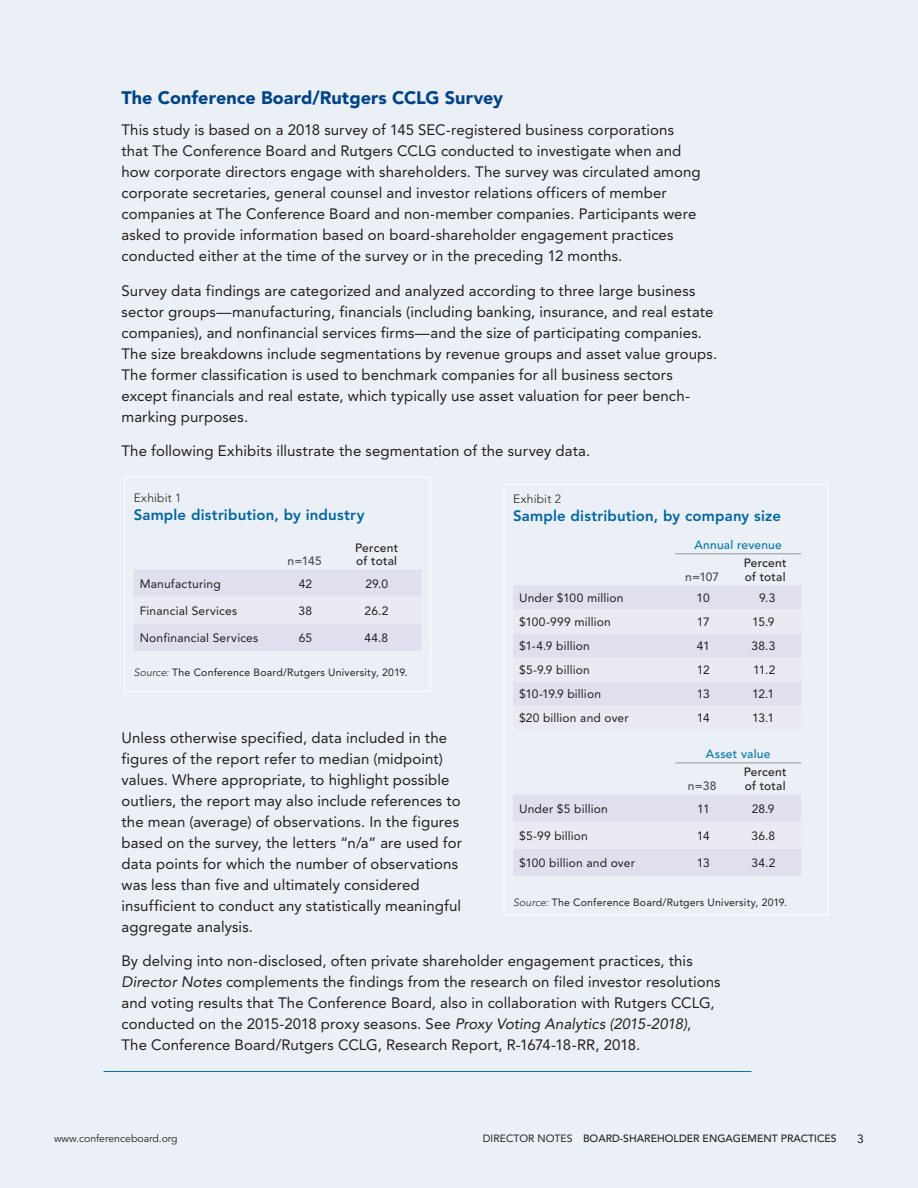
<style>
.page{position:relative;width:918px;height:1188px;background:#ebf0f6}
.page>*{position:absolute;margin:0;border:0;box-sizing:border-box;transform-origin:0 0}
.S-Tintbox_head-rule{font:900 18px "Avenir LT Pro";color:#004389}
.S-Body_text_10_14{font:15px/21px "Avenir LT Pro";letter-spacing:.005em;color:#231f20}
.TABLE_Header{font:800 15px "Avenir LT Pro";letter-spacing:.01em;color:#0065a4}
.TABLE_FL{font:12px "Avenir LT Pro";letter-spacing:.015em;color:#231f20}
.TABLE_decimal_1p9{font:12px "Avenir LT Pro";letter-spacing:-.04em;color:#231f20}
.TABLE_subhead_p8_med{font:500 12px/13.5px "Avenir LT Pro";letter-spacing:.02em;color:#231f20}
.TABLE_subhead_p8_med-2{font:500 12px "Avenir LT Pro";letter-spacing:.02em;color:#0076a9}
.TABLE_Header-2{font:300 12px "Avenir LT Pro";letter-spacing:.02em;color:#231f20}
.TABLE_subhead_p8_med-3{font:500 12px "Avenir LT Pro";color:#434a52}
.MP-Page_number{font:12px "Avenir LT Pro";color:#231f20}
.TABLE_source{font:10.5px "Avenir LT Pro";letter-spacing:.02em;color:#231f20}
.MP-Page_footer_title{font:500 10.5px "Avenir LT Pro";color:#231f20}
.MP-Page_footer_websi{font:10.5px "Avenir LT Pro";color:#231f20}
.s1{font-weight:300;font-style:italic}
.s2{font-style:italic}
.s3{font-weight:400}
</style>
<div class="page">
<hr style="left:104px;top:1071px;width:648px;height:1px;background:#0076a9">
<svg style="left:134px;top:570px;width:288px;height:81px"></svg>
<div style="left:124px;top:477px;width:307px;height:215px;border:1px solid #fff"></div>
<svg style="left:513px;top:585px;width:288px;height:121px"></svg>
<hr style="left:675px;top:554px;width:54px;height:1px;background:#939598">
<hr style="left:729px;top:554px;width:72px;height:1px;background:#939598">
<svg style="left:513px;top:795px;width:288px;height:81px"></svg>
<hr style="left:675px;top:763px;width:54px;height:1px;background:#939598">
<hr style="left:729px;top:763px;width:72px;height:1px;background:#939598">
<div style="left:504px;top:484px;width:324px;height:431px;border:1px solid #fff"></div>
<p class="S-Tintbox_head-rule" style="left:122px;top:86px;width:383px">The Conference Board/Rutgers CCLG Survey</p>
<p class="S-Body_text_10_14" style="left:122px;top:119px;width:581px">This study is based on a 2018 survey of 145 SEC-registered business corporations that The Conference Board and Rutgers CCLG conducted to investigate when and how corporate directors engage with shareholders. The survey was circulated among corporate secretaries, general counsel and investor relations officers of member companies at The Conference Board and non-member companies. Participants were asked to provide information based on board-shareholder engagement practices conducted either at the time of the survey or in the preceding 12 months.</p>
<p class="S-Body_text_10_14" style="left:122px;top:280px;width:597px">Survey data findings are categorized and analyzed according to three large business sector groups—manufacturing, financials (including banking, insurance, and real estate companies), and nonfinancial services firms—and the size of participating companies.<br>The size breakdowns include segmentations by revenue groups and asset value groups.<br>The former classification is used to benchmark companies for all business sectors except financials and real estate, which typically use asset valuation for peer bench&shy;marking purposes.</p>
<p class="S-Body_text_10_14" style="left:122px;top:440px;width:470px">The following Exhibits illustrate the segmentation of the survey data.</p>
<p class="TABLE_Header-2" style="left:134px;top:491px;width:49px">Exhibit 1</p>
<p class="TABLE_Header" style="left:134px;top:506px;width:232px">Sample distribution, by industry</p>
<p class="TABLE_subhead_p8_med-3" style="left:288px;top:554px;width:36px">n=145</p>
<p class="TABLE_Header-2" style="left:513px;top:492px;width:49px">Exhibit 2</p>
<p class="TABLE_Header" style="left:513px;top:507px;width:269px">Sample distribution, by company size</p>
<p class="TABLE_subhead_p8_med-2" style="left:694px;top:538px;width:89px">Annual revenue</p>
<p class="TABLE_subhead_p8_med-3" style="left:685px;top:570px;width:36px">n=107</p>
<p class="TABLE_subhead_p8_med" style="left:355px;top:541px;width:44px">Percent of total</p>
<p class="TABLE_subhead_p8_med" style="left:744px;top:557px;width:44px">Percent of total</p>
<p class="TABLE_FL" style="left:140px;top:576px;width:83px">Manufacturing</p>
<p class="TABLE_decimal_1p9" style="left:299px;top:576px;width:15px">42</p>
<p class="TABLE_decimal_1p9" style="left:365px;top:576px;width:24px">29.0</p>
<p class="TABLE_FL" style="left:140px;top:603px;width:99px">Financial Services</p>
<p class="TABLE_decimal_1p9" style="left:299px;top:603px;width:15px">38</p>
<p class="TABLE_decimal_1p9" style="left:365px;top:603px;width:25px">26.2</p>
<p class="TABLE_FL" style="left:140px;top:630px;width:120px">Nonfinancial Services</p>
<p class="TABLE_decimal_1p9" style="left:299px;top:630px;width:15px">65</p>
<p class="TABLE_decimal_1p9" style="left:364px;top:630px;width:25px">44.8</p>
<p class="TABLE_source" style="left:134px;top:666px;width:275px"><span class="s1">Source:</span> The Conference Board/Rutgers U niversity, 2019.</p>
<p class="TABLE_FL" style="left:519px;top:590px;width:106px">U nder $100 million</p>
<p class="TABLE_decimal_1p9" style="left:697px;top:590px;width:15px">10</p>
<p class="TABLE_decimal_1p9" style="left:759px;top:590px;width:18px">9.3</p>
<p class="TABLE_FL" style="left:519px;top:615px;width:93px">$100-999 million</p>
<p class="TABLE_decimal_1p9" style="left:697px;top:615px;width:14px">17</p>
<p class="TABLE_decimal_1p9" style="left:752px;top:615px;width:24px">15.9</p>
<p class="TABLE_FL" style="left:519px;top:639px;width:72px">$1-4.9 billion</p>
<p class="TABLE_decimal_1p9" style="left:697px;top:639px;width:14px">41</p>
<p class="TABLE_decimal_1p9" style="left:752px;top:639px;width:25px">38.3</p>
<p class="TABLE_FL" style="left:519px;top:663px;width:72px">$5-9.9 billion</p>
<p class="TABLE_decimal_1p9" style="left:697px;top:663px;width:14px">12</p>
<p class="TABLE_decimal_1p9" style="left:753px;top:663px;width:24px">11.2</p>
<p class="TABLE_FL" style="left:519px;top:687px;width:83px">$10-19.9 billion</p>
<p class="TABLE_decimal_1p9" style="left:697px;top:687px;width:14px">13</p>
<p class="TABLE_decimal_1p9" style="left:752px;top:687px;width:24px">12.1</p>
<p class="TABLE_FL" style="left:519px;top:711px;width:111px">$20 billion and over</p>
<p class="TABLE_decimal_1p9" style="left:697px;top:711px;width:14px">14</p>
<p class="TABLE_decimal_1p9" style="left:752px;top:711px;width:23px">13.1</p>
<p class="TABLE_subhead_p8_med-2" style="left:706px;top:747px;width:66px">Asset value</p>
<p class="TABLE_subhead_p8_med-3" style="left:688px;top:779px;width:30px">n=38</p>
<p class="S-Body_text_10_14" style="left:122px;top:727px;width:342px">U nless otherwise specified, data included in the figures of the report refer to median (midpoint) values. Where appropriate, to highlight possible outliers, the report may also include references to the mean (average) of observations. In the figures based on the survey, the letters “n/a” are used for data points for which the number of observations was less than five and ultimately considered insufficient to conduct any statistically meaningful aggregate analysis.</p>
<p class="S-Body_text_10_14" style="left:122px;top:950px;width:601px">By delving into non-disclosed, often private shareholder engagement practices, this <span class="s2">Director Notes</span> complements the findings from the research on filed investor resolutions and voting results that The Conference Board, also in collaboration with Rutgers CCLG, conducted on the 2015-2018 proxy seasons. See <span class="s2">Proxy Voting Analytics (2015-2018)</span>, The Conference Board/Rutgers CCLG, Research Report, R-1674-18-RR, 2018.</p>
<p class="TABLE_subhead_p8_med" style="left:744px;top:766px;width:44px">Percent of total</p>
<p class="TABLE_FL" style="left:519px;top:801px;width:90px">U nder $5 billion</p>
<p class="TABLE_decimal_1p9" style="left:697px;top:801px;width:14px">11</p>
<p class="TABLE_decimal_1p9" style="left:752px;top:801px;width:24px">28.9</p>
<p class="TABLE_FL" style="left:519px;top:828px;width:70px">$5-99 billion</p>
<p class="TABLE_decimal_1p9" style="left:697px;top:828px;width:14px">14</p>
<p class="TABLE_decimal_1p9" style="left:751px;top:828px;width:25px">36.8</p>
<p class="TABLE_FL" style="left:519px;top:855px;width:117px">$100 billion and over</p>
<p class="TABLE_decimal_1p9" style="left:697px;top:855px;width:14px">13</p>
<p class="TABLE_decimal_1p9" style="left:752px;top:855px;width:25px">34.2</p>
<p class="TABLE_source" style="left:513px;top:896px;width:275px"><span class="s1">Source:</span> The Conference Board/Rutgers U niversity, 2019.</p>
<p class="MP-Page_footer_websi" style="left:54px;top:1132px;width:125px">www.conferenceboard.org</p>
<p class="MP-Page_footer_title" style="left:483px;top:1132px;width:355px"><span class="s3">DIRECTOR NOTES</span> BOARD-SHAREHOLDER ENGAGEMENT PRACTICES</p>
<p class="MP-Page_number" style="left:857px;top:1132px;width:8px">3</p>
</div>
